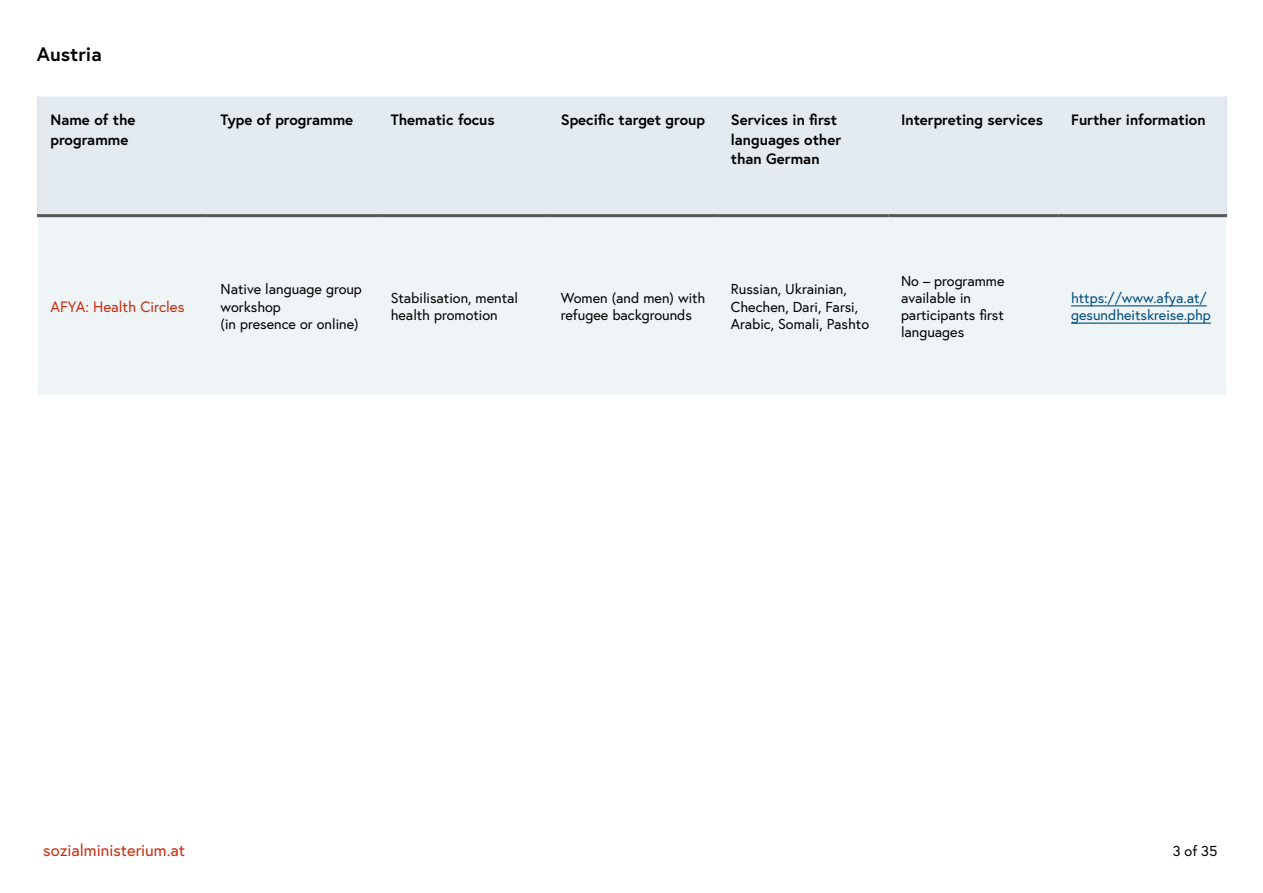
<style>
.page{position:relative;width:1263px;height:893px;background:#fff}
.page>*{position:absolute;margin:0;border:0;box-sizing:border-box;transform-origin:0 0}
.t1{font:700 19.5px "Europa Austria";color:#000}
.t2{font:16.5px "Europa Austria";color:#c82d0f}
.t3{font:700 15px/19.5px "Europa Austria";color:#000}
.td_Name{font:15px "Europa Austria";color:#c82d0f}
.t4{font:14.4px/17.2px "Europa Austria";color:#000}
.t5{font:14.4px/17.2px "Europa Austria";color:#004d7e}
</style>
<div class="page">
<div style="left:38px;top:97px;width:1187px;height:117px;background:#e4ebf0"></div>
<div style="left:38px;top:217px;width:1188px;height:178px;background:#eff4f7"></div>
<hr style="left:37px;top:97px;width:1px;height:117px;background:#dae3e8">
<hr style="left:1225px;top:97px;width:2px;height:117px;background:#dae3e8">
<hr style="left:37px;top:214px;width:171px;height:3px;background:#565656">
<hr style="left:208px;top:214px;width:170px;height:3px;background:#565656">
<hr style="left:378px;top:214px;width:170px;height:3px;background:#565656">
<hr style="left:548px;top:214px;width:170px;height:3px;background:#565656">
<hr style="left:718px;top:214px;width:170px;height:3px;background:#565656">
<hr style="left:888px;top:214px;width:170px;height:3px;background:#565656">
<hr style="left:1058px;top:214px;width:169px;height:3px;background:#565656">
<hr style="left:1071px;top:305px;width:136px;height:1px;background:#004d7e">
<hr style="left:1071px;top:323px;width:140px;height:1px;background:#004d7e">
<h1 class="t1" style="left:37px;top:41px;width:66px">Austria</h1>
<p class="t3" style="left:50px;top:110px;width:86px">Name of the programme</p>
<p class="t3" style="left:221px;top:110px;width:134px">Type of programme</p>
<p class="t3" style="left:391px;top:110px;width:106px">Thematic focus</p>
<p class="t3" style="left:561px;top:110px;width:146px">Specific target group</p>
<p class="t3" style="left:731px;top:110px;width:112px">Services in first languages other than German</p>
<p class="t3" style="left:901px;top:110px;width:143px">Interpreting services</p>
<p class="t3" style="left:1071px;top:110px;width:136px">Further information</p>
<p class="td_Name" style="left:50px;top:297px;width:136px">AFYA: Health Circles</p>
<p class="t4" style="left:221px;top:280px;width:143px">Native language group workshop<br>(in presence or online)</p>
<p class="t4" style="left:391px;top:289px;width:129px">Stabilisation, mental health promotion</p>
<p class="t4" style="left:561px;top:289px;width:146px">Women (and men) with refugee backgrounds</p>
<p class="t4" style="left:731px;top:280px;width:140px">Russian, Ukrainian,<br>Chechen, Dari, Farsi,<br>Arabic, Somali, Pashto</p>
<p class="t4" style="left:901px;top:272px;width:105px">No – programme available in participants first languages</p>
<p class="t5" style="left:1071px;top:289px;width:141px">https://www.afya.at/ gesundheitskreise.php</p>
<p class="t2" style="left:43px;top:840px;width:143px">sozialministerium.at</p>
<p class="t4" style="left:1173px;top:842px;width:46px">3 of 35</p>
</div>
